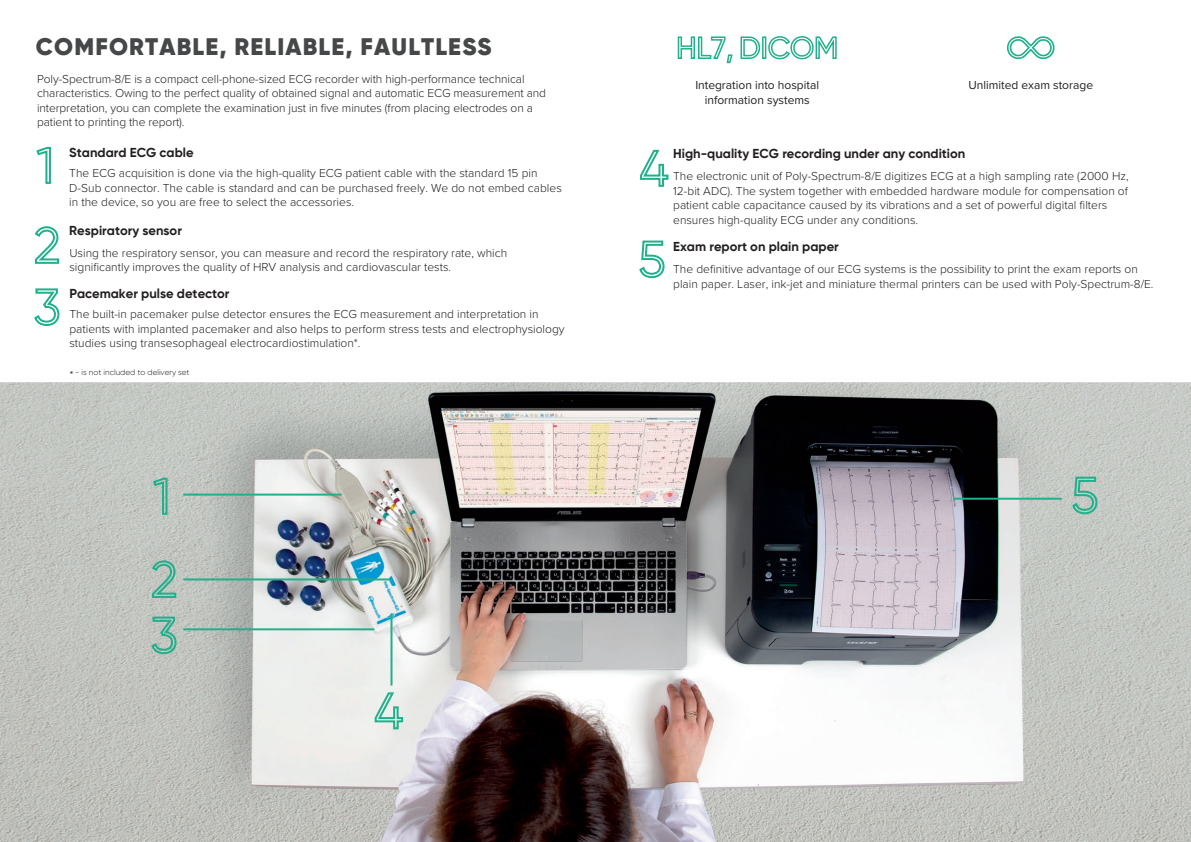
<style>
.page{position:relative;width:1191px;height:842px;background:#fff}
.page>*{position:absolute;margin:0;border:0;box-sizing:border-box;transform-origin:0 0}
.t1{font:900 24px "Gilroy";letter-spacing:.05em;color:#464748}
.t2{font:700 13px "Gilroy";color:#231f20}
.t3{font:300 12px/14.4px "Proxima Nova";color:#231f20}
.t4{font:12px/14.4px "Proxima Nova";color:#231f20;text-align:center}
.t5{font:300 11px "Gilroy";color:#231f20}
.t6{font:300 8px "Gilroy";color:#231f20}
</style>
<div class="page">
<img style="left:0;top:382px;width:1191px;height:460px">
<svg style="left:152px;top:477px;width:16px;height:39px"></svg>
<svg style="left:36px;top:146px;width:15px;height:38px"></svg>
<svg style="left:1071px;top:476px;width:27px;height:39px"></svg>
<svg style="left:639px;top:240px;width:26px;height:39px"></svg>
<svg style="left:150px;top:559px;width:27px;height:40px"></svg>
<svg style="left:34px;top:226px;width:26px;height:38px"></svg>
<svg style="left:150px;top:615px;width:27px;height:40px"></svg>
<svg style="left:374px;top:691px;width:30px;height:39px"></svg>
<svg style="left:640px;top:149px;width:29px;height:38px"></svg>
<hr style="left:390px;top:613px;width:2px;height:72px;background:#23af8a">
<hr style="left:183px;top:628px;width:191px;height:2px;background:#23af8a">
<hr style="left:183px;top:578px;width:206px;height:2px;background:#23af8a">
<hr style="left:183px;top:494px;width:159px;height:2px;background:#23af8a">
<hr style="left:953px;top:498px;width:108px;height:2px;background:#23af8a">
<svg style="left:677px;top:36px;width:56px;height:28px"></svg>
<svg style="left:740px;top:36px;width:21px;height:23px"></svg>
<svg style="left:762px;top:36px;width:4px;height:23px"></svg>
<svg style="left:768px;top:36px;width:69px;height:24px"></svg>
<svg style="left:1006px;top:36px;width:49px;height:24px"></svg>
<svg style="left:34px;top:288px;width:26px;height:38px"></svg>
<h1 class="t1" style="left:36px;top:31px;width:457px">COMFORTABLE, RELIABLE, FAULTLESS</h1>
<p class="t3" style="left:37px;top:71px;width:510px">Poly-Spectrum-8/E is a compact cell-phone-sized ECG recorder with high-performance technical characteristics. Owing to the perfect quality of obtained signal and automatic ECG measurement and interpretation, you can complete the examination just in five minutes (from placing electrodes on a patient to printing the report).</p>
<p class="t2" style="left:69px;top:144px;width:126px">Standard ECG cable</p>
<p class="t3" style="left:69px;top:166px;width:494px">The ECG acquisition is done via the high-quality ECG patient cable with the standard 15 pin<br>D-Sub connector. The cable is standard and can be purchased freely. We do not embed cables in the device, so you are free to select the accessories.</p>
<p class="t2" style="left:69px;top:223px;width:114px">Respiratory sensor</p>
<p class="t3" style="left:69px;top:245px;width:439px">Using the respiratory sensor, you can measure and record the respiratory rate, which significantly improves the quality of HRV analysis and cardiovascular tests.</p>
<p class="t2" style="left:69px;top:285px;width:162px">Pacemaker pulse detector</p>
<p class="t3" style="left:69px;top:306px;width:497px">The built-in pacemaker pulse detector ensures the ECG measurement and interpretation in patients with implanted pacemaker and also helps to perform stress tests and electrophysiology studies using transesophageal electrocardiostimulation*.</p>
<p class="t6" style="left:75px;top:367px;width:116px">- is not included to delivery set</p>
<p class="t5" style="left:69px;top:368px;width:6px">*</p>
<p class="t4" style="left:695px;top:78px;width:125px">Integration into hospital information systems</p>
<p class="t4" style="left:968px;top:78px;width:126px">Unlimited exam storage</p>
<p class="t2" style="left:673px;top:145px;width:294px">High-quality ECG recording under any condition</p>
<p class="t3" style="left:673px;top:169px;width:457px">The electronic unit of Poly-Spectrum-8/E digitizes ECG at a high sampling rate (2000 Hz, 12-bit ADC). The system together with embedded hardware module for compensation of patient cable capacitance caused by its vibrations and a set of powerful digital filters ensures high-quality ECG under any conditions.</p>
<p class="t2" style="left:673px;top:238px;width:167px">Exam report on plain paper</p>
<p class="t3" style="left:673px;top:262px;width:482px">The definitive advantage of our ECG systems is the possibility to print the exam reports on plain paper. Laser, ink-jet and miniature thermal printers can be used with Poly-Spectrum-8/E.</p>
</div>
